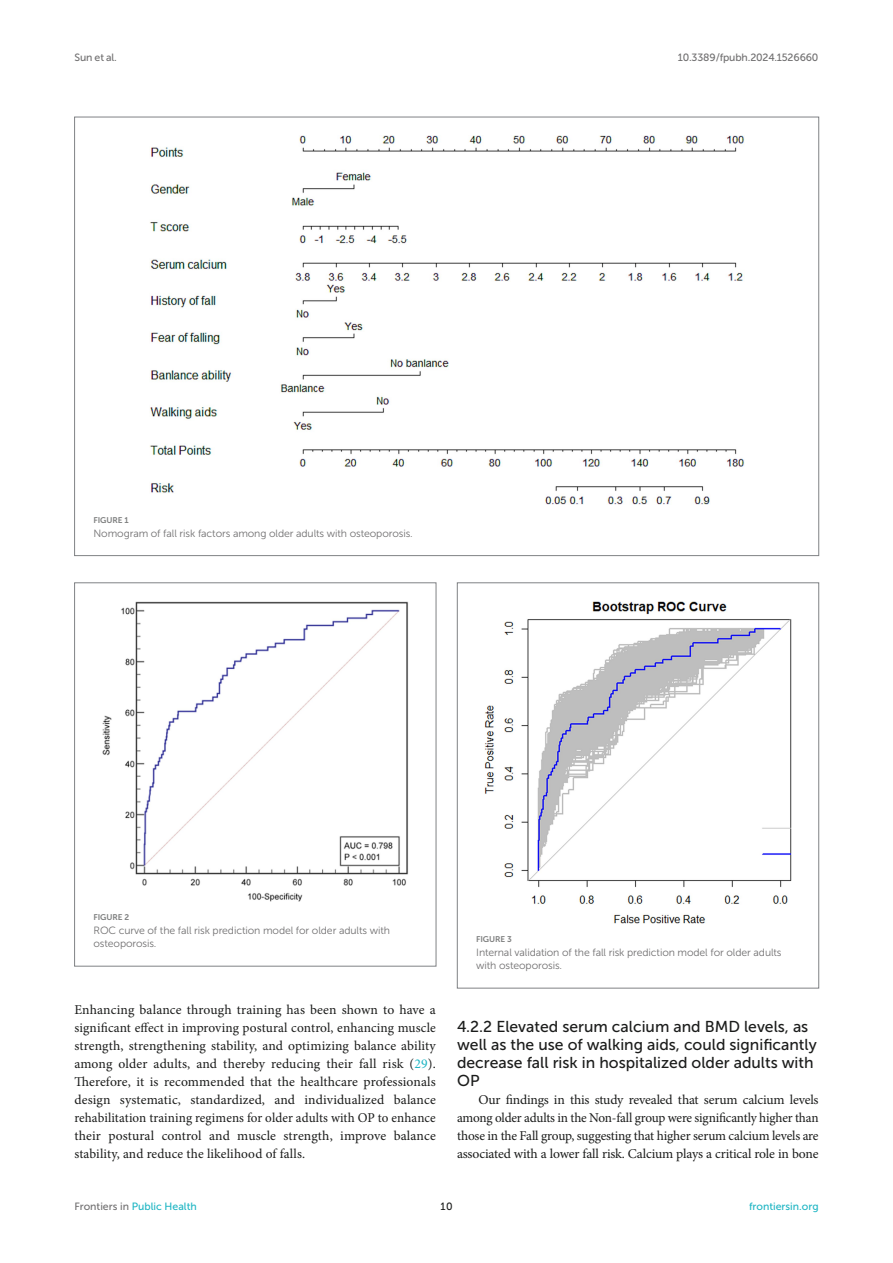
<style>
.page{position:relative;width:893px;height:1263px;background:#fff}
.page>*{position:absolute;margin:0;border:0;box-sizing:border-box;transform-origin:0 0}
.HEAD_3{font:15.75px/18px "Museo Sans 500";color:#1b1c1b}
.TEXT{font:13.5px/18px "Minion Pro";letter-spacing:-.005em;color:#1b1c1b;text-align:justify}
.FIG_LEG{font:10.5px/13.5px "Museo Sans 300";letter-spacing:-.01em;color:#706f70}
.t1{font:10.5px "Museo Sans 500";color:#1db5c3}
.t2{font:10.5px "Museo Sans 500";letter-spacing:-.015em;color:#706f70}
.t3{font:10.5px "Museo Sans 500";color:#1b1c1b}
.FIG_HD{font:8.25px "Museo Sans 700";letter-spacing:-.01em;color:#7e7f7f}
.s1{color:#1db5c3}
.s2{color:#706f70}
</style>
<div class="page">
<img style="left:149px;top:136px;width:595px;height:368px">
<img style="left:102px;top:602px;width:306px;height:299px">
<img style="left:485px;top:602px;width:306px;height:321px">
<div style="left:457px;top:583px;width:362px;height:405px;border:1px solid #808285"></div>
<p class="t2" style="left:74px;top:51px;width:44px">Sun et al.</p>
<p class="t2" style="left:678px;top:51px;width:142px">10.3389/fpubh.2024.1526660</p>
<p class="FIG_HD" style="left:94px;top:516px;width:37px">FIGURE 1</p>
<p class="FIG_LEG" style="left:94px;top:526px;width:321px">Nomogram of fall risk factors among older adults with osteoporosis.</p>
<p class="FIG_HD" style="left:94px;top:913px;width:37px">FIGURE 2</p>
<p class="FIG_LEG" style="left:94px;top:923px;width:298px">ROC curve of the fall risk prediction model for older adults with osteoporosis.</p>
<p class="FIG_HD" style="left:476px;top:935px;width:37px">FIGURE 3</p>
<p class="FIG_LEG" style="left:476px;top:945px;width:307px">Internal validation of the fall risk prediction model for older adults with osteoporosis.</p>
<p class="TEXT" style="left:74px;top:1001px;width:363px">Enhancing balance through training has been shown to have a significant effect in improving postural control, enhancing muscle strength, strengthening stability, and optimizing balance ability among older adults, and thereby reducing their fall risk (<span class="s1">29</span>).<br>Therefore, it is recommended that the healthcare professionals design systematic, standardized, and individualized balance rehabilitation training regimens for older adults with OP to enhance their postural control and muscle strength, improve balance stability, and reduce the likelihood of falls.</p>
<p class="HEAD_3" style="left:457px;top:1018px;width:361px">4.2.2 Elevated serum calcium and BMD levels, as well as the use of walking aids, could significantly decrease fall risk in hospitalized older adults with OP</p>
<p class="TEXT" style="left:457px;top:1091px;width:363px;text-indent:21px">Our findings in this study revealed that serum calcium levels among older adults in the Non-fall group were significantly higher than those in the Fall group, suggesting that higher serum calcium levels are associated with a lower fall risk. Calcium plays a critical role in bone</p>
<p class="t1" style="left:74px;top:1200px;width:124px"><span class="s2">Frontiers in</span> Public Health</p>
<p class="t3" style="left:440px;top:1200px;width:14px">10</p>
<p class="t1" style="left:749px;top:1200px;width:71px">frontiersin.org</p>
</div>
